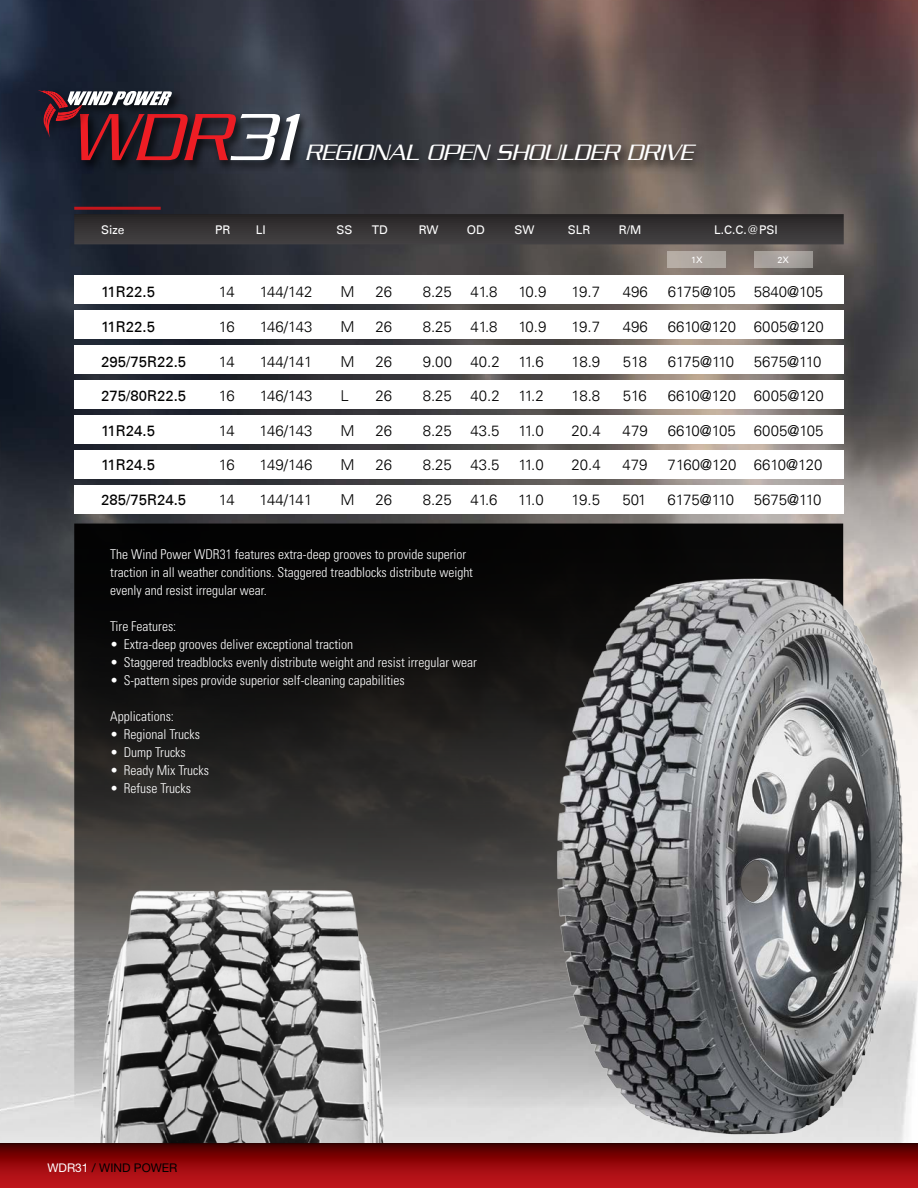
<style>
.page{position:relative;width:918px;height:1188px;background:#fff}
.page>*{position:absolute;margin:0;border:0;box-sizing:border-box;transform-origin:0 0}
.t1{font:italic 300 72px "Serpentine";color:#ed1d24}
.t2{font:italic 300 24px "Serpentine";color:#fff}
.t3{font:300 15px "Univers 45";color:#000}
.t4{font:15px "Univers 55 Roman";color:#000}
.t5{font:300 condensed 13.5px/18px "Univers LT Std";color:#fff}
.t6{font:12px "Univers 55 Roman";color:#fff}
.t7{font:12px "Helvetica Neue LT Std";color:#000}
.t8{font:9px "Univers 55 Roman";color:#fff}
.s1{color:#fff}
</style>
<div class="page">
<img style="left:0;top:0;width:918px;height:1143px">
<svg style="left:74px;top:524px;width:769px;height:584px"></svg>
<div style="left:76px;top:111px;width:631px;height:63px;background:#000;opacity:.8"></div>
<div style="left:41px;top:88px;width:143px;height:54px;background:#000;opacity:.75"></div>
<svg style="left:41px;top:91px;width:132px;height:43px"></svg>
<div style="left:74px;top:276px;width:770px;height:28px;background:#fff"></div>
<div style="left:74px;top:346px;width:770px;height:28px;background:#fff"></div>
<div style="left:74px;top:311px;width:770px;height:28px;background:#fff"></div>
<div style="left:74px;top:381px;width:770px;height:28px;background:#fff"></div>
<div style="left:74px;top:451px;width:770px;height:28px;background:#fff"></div>
<div style="left:74px;top:416px;width:770px;height:28px;background:#fff"></div>
<div style="left:74px;top:486px;width:770px;height:28px;background:#fff"></div>
<svg style="left:74px;top:214px;width:770px;height:30px"></svg>
<hr style="left:74px;top:207px;width:87px;height:3px;background:#fff">
<div style="left:668px;top:251px;width:58px;height:17px;background:#b2a9a3"></div>
<div style="left:754px;top:251px;width:58px;height:17px;background:#a7a19d"></div>
<img style="left:520px;top:568px;width:398px;height:575px">
<img style="left:78px;top:863px;width:329px;height:280px">
<svg style="left:0;top:1143px;width:918px;height:45px"></svg>
<h1 class="t1" style="left:69px;top:97px;width:228px">WDR<span class="s1">31</span></h1>
<h2 class="t2" style="left:305px;top:139px;width:389px">REGIONAL OPEN SHOULDER DRIVE</h2>
<p class="t6" style="left:101px;top:222px;width:25px">Size</p>
<p class="t6" style="left:215px;top:222px;width:17px">PR</p>
<p class="t6" style="left:256px;top:222px;width:12px">LI</p>
<p class="t6" style="left:337px;top:222px;width:18px">SS</p>
<p class="t6" style="left:372px;top:222px;width:17px">TD</p>
<p class="t6" style="left:419px;top:222px;width:21px">RW</p>
<p class="t6" style="left:467px;top:222px;width:19px">OD</p>
<p class="t6" style="left:515px;top:222px;width:22px">SW</p>
<p class="t6" style="left:568px;top:222px;width:24px">SLR</p>
<p class="t6" style="left:619px;top:222px;width:24px">R/M</p>
<p class="t6" style="left:714px;top:222px;width:65px">L.C.C.@PSI</p>
<p class="t8" style="left:691px;top:254px;width:13px">1X</p>
<p class="t8" style="left:777px;top:254px;width:13px">2X</p>
<p class="t4" style="left:101px;top:283px;width:55px">11R22.5</p>
<p class="t3" style="left:219px;top:283px;width:17px">14</p>
<p class="t3" style="left:260px;top:283px;width:54px">144/142</p>
<p class="t3" style="left:340px;top:283px;width:16px">M</p>
<p class="t3" style="left:376px;top:283px;width:18px">26</p>
<p class="t3" style="left:423px;top:283px;width:76px">8.25 41.8</p>
<p class="t3" style="left:518px;top:283px;width:30px">10.9</p>
<p class="t3" style="left:572px;top:283px;width:30px">19.7</p>
<p class="t3" style="left:623px;top:283px;width:27px">496</p>
<p class="t3" style="left:668px;top:283px;width:157px">6175@105 5840@105</p>
<p class="t4" style="left:101px;top:318px;width:55px">11R22.5</p>
<p class="t3" style="left:219px;top:318px;width:17px">16</p>
<p class="t3" style="left:260px;top:318px;width:54px">146/143</p>
<p class="t3" style="left:340px;top:318px;width:16px">M</p>
<p class="t3" style="left:376px;top:318px;width:18px">26</p>
<p class="t3" style="left:423px;top:318px;width:76px">8.25 41.8</p>
<p class="t3" style="left:518px;top:318px;width:30px">10.9</p>
<p class="t3" style="left:572px;top:318px;width:30px">19.7</p>
<p class="t3" style="left:623px;top:318px;width:27px">496</p>
<p class="t3" style="left:668px;top:318px;width:158px">6610@120 6005@120</p>
<p class="t4" style="left:101px;top:352px;width:87px">295/75R22.5</p>
<p class="t3" style="left:219px;top:352px;width:17px">14</p>
<p class="t3" style="left:260px;top:352px;width:54px">144/141</p>
<p class="t3" style="left:340px;top:352px;width:16px">M</p>
<p class="t3" style="left:376px;top:352px;width:18px">26</p>
<p class="t3" style="left:423px;top:352px;width:123px">9.00 40.2 11.6</p>
<p class="t3" style="left:572px;top:352px;width:30px">18.9</p>
<p class="t3" style="left:623px;top:352px;width:26px">518</p>
<p class="t3" style="left:668px;top:352px;width:68px">6175@110</p>
<p class="t3" style="left:754px;top:352px;width:69px">5675@110</p>
<p class="t4" style="left:101px;top:387px;width:87px">275/80R22.5</p>
<p class="t3" style="left:219px;top:387px;width:17px">16</p>
<p class="t3" style="left:260px;top:387px;width:54px">146/143</p>
<p class="t3" style="left:340px;top:387px;width:10px">L</p>
<p class="t3" style="left:376px;top:387px;width:18px">26</p>
<p class="t3" style="left:423px;top:387px;width:123px">8.25 40.2 11.2</p>
<p class="t3" style="left:572px;top:387px;width:30px">18.8</p>
<p class="t3" style="left:623px;top:387px;width:26px">516</p>
<p class="t3" style="left:668px;top:387px;width:158px">6610@120 6005@120</p>
<p class="t4" style="left:101px;top:422px;width:55px">11R24.5</p>
<p class="t3" style="left:219px;top:421px;width:17px">14</p>
<p class="t3" style="left:260px;top:421px;width:54px">146/143</p>
<p class="t3" style="left:340px;top:421px;width:16px">M</p>
<p class="t3" style="left:375px;top:421px;width:18px">26</p>
<p class="t3" style="left:423px;top:421px;width:123px">8.25 43.5 11.0</p>
<p class="t3" style="left:572px;top:421px;width:31px">20.4</p>
<p class="t3" style="left:623px;top:421px;width:27px">479</p>
<p class="t3" style="left:668px;top:421px;width:157px">6610@105 6005@105</p>
<p class="t4" style="left:101px;top:456px;width:55px">11R24.5</p>
<p class="t3" style="left:219px;top:456px;width:17px">16</p>
<p class="t3" style="left:260px;top:456px;width:54px">149/146</p>
<p class="t3" style="left:340px;top:456px;width:16px">M</p>
<p class="t3" style="left:375px;top:456px;width:18px">26</p>
<p class="t3" style="left:423px;top:456px;width:123px">8.25 43.5 11.0</p>
<p class="t3" style="left:572px;top:456px;width:31px">20.4</p>
<p class="t3" style="left:623px;top:456px;width:27px">479</p>
<p class="t3" style="left:668px;top:456px;width:156px">7160@120 6610@120</p>
<p class="t4" style="left:101px;top:491px;width:87px">285/75R24.5</p>
<p class="t3" style="left:219px;top:491px;width:17px">14</p>
<p class="t3" style="left:260px;top:491px;width:54px">144/141</p>
<p class="t3" style="left:340px;top:491px;width:16px">M</p>
<p class="t3" style="left:375px;top:491px;width:18px">26</p>
<p class="t3" style="left:423px;top:491px;width:76px">8.25 41.6</p>
<p class="t3" style="left:518px;top:491px;width:27px">11.0</p>
<p class="t3" style="left:572px;top:491px;width:30px">19.5</p>
<p class="t3" style="left:623px;top:491px;width:25px">501</p>
<p class="t3" style="left:668px;top:491px;width:68px">6175@110</p>
<p class="t3" style="left:754px;top:491px;width:69px">5675@110</p>
<p class="t5" style="left:110px;top:545px;width:364px">The Wind Power WDR31 features extra-deep grooves to provide superior traction in all weather conditions. Staggered treadblocks distribute weight evenly and resist irregular wear.</p>
<p class="t5" style="left:110px;top:617px;width:68px">Tire Features:</p>
<p class="t5" style="left:110px;top:635px;width:244px">• Extra-deep grooves deliver exceptional traction</p>
<p class="t5" style="left:110px;top:653px;width:368px">• Staggered treadblocks evenly distribute weight and resist irregular wear</p>
<p class="t5" style="left:110px;top:671px;width:296px">• S-pattern sipes provide superior self-cleaning capabilities</p>
<p class="t5" style="left:110px;top:707px;width:65px">Applications:</p>
<p class="t5" style="left:110px;top:725px;width:91px">• Regional Trucks</p>
<p class="t5" style="left:110px;top:743px;width:77px">• Dump Trucks</p>
<p class="t5" style="left:110px;top:761px;width:100px">• Ready Mix Trucks</p>
<p class="t5" style="left:110px;top:779px;width:82px">• Refuse Trucks</p>
<p class="t7" style="left:48px;top:1160px;width:132px"><span class="s1">WDR31</span> / WIND POWER</p>
</div>
